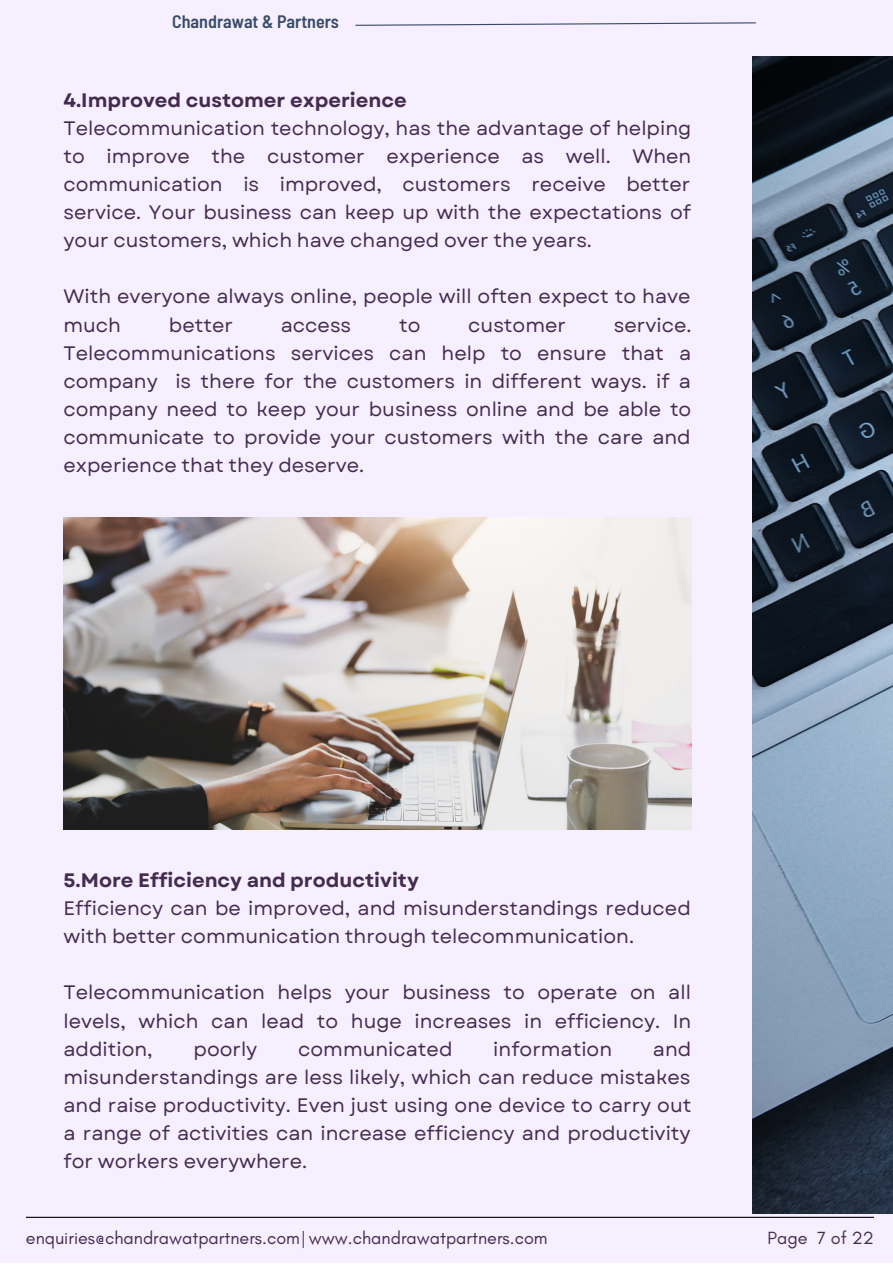
<style>
.page{position:relative;width:893px;height:1264px;background:#fff}
.page>*{position:absolute;margin:0;border:0;box-sizing:border-box;transform-origin:0 0}
.t1{font:19.5px/28px "Garet";color:#452b4e;text-align:justify}
.t2{font:700 19.5px "Garet";color:#452b4e}
.t3{font:18px "Glacial Indifference";color:#452b4e}
.t4{font:600 semi-condensed 18px "Barlow";color:#394b66}
</style>
<div class="page">
<div style="left:0;top:0;width:892px;height:1262px;background:#f5efff"></div>
<img style="left:752px;top:56px;width:140px;height:1157px">
<img style="left:63px;top:518px;width:628px;height:311px">
<svg style="left:355px;top:22px;width:401px;height:4px"></svg>
<hr style="left:26px;top:1216px;width:847px;height:1px;background:#000">
<p class="t4" style="left:172px;top:10px;width:168px">Chandrawat &amp; Partners</p>
<p class="t2" style="left:63px;top:86px;width:345px">4.Improved customer experience</p>
<p class="t1" style="left:63px;top:114px;width:629px">Telecommunication technology, has the advantage of helping to improve the customer experience as well. When communication is improved, customers receive better service. Your business can keep up with the expectations of your customers, which have changed over the years.</p>
<p class="t1" style="left:63px;top:282px;width:628px">With everyone always online, people will often expect to have much</p>
<p class="t1" style="left:169px;top:311px;width:66px">better</p>
<p class="t1" style="left:281px;top:311px;width:72px">access</p>
<p class="t1" style="left:399px;top:311px;width:23px">to</p>
<p class="t1" style="left:468px;top:311px;width:99px">customer</p>
<p class="t1" style="left:63px;top:311px;width:629px;text-indent:550px">service.<br>Telecommunications services can help to ensure that a company is there for the customers in different ways. if a company need to keep your business online and be able to communicate to provide your customers with the care and experience that they deserve.</p>
<p class="t2" style="left:63px;top:866px;width:357px">5.More Efficiency and productivity</p>
<p class="t1" style="left:63px;top:894px;width:628px">Efficiency can be improved, and misunderstandings reduced with better communication through telecommunication.</p>
<p class="t1" style="left:63px;top:978px;width:629px">Telecommunication helps your business to operate on all levels, which can lead to huge increases in efficiency. In addition,</p>
<p class="t1" style="left:193px;top:1034px;width:65px">poorly</p>
<p class="t1" style="left:298px;top:1034px;width:156px">communicated</p>
<p class="t1" style="left:493px;top:1034px;width:120px">information</p>
<p class="t1" style="left:63px;top:1034px;width:629px;text-indent:589px">and misunderstandings are less likely, which can reduce mistakes and raise productivity. Even just using one device to carry out a range of activities can increase efficiency and productivity for workers everywhere.</p>
<p class="t3" style="left:26px;top:1226px;width:523px">enquiries@chandrawatpartners.com| www.chandrawatpartners.com</p>
<p class="t3" style="left:767px;top:1226px;width:108px">Page 7 of 22</p>
</div>
